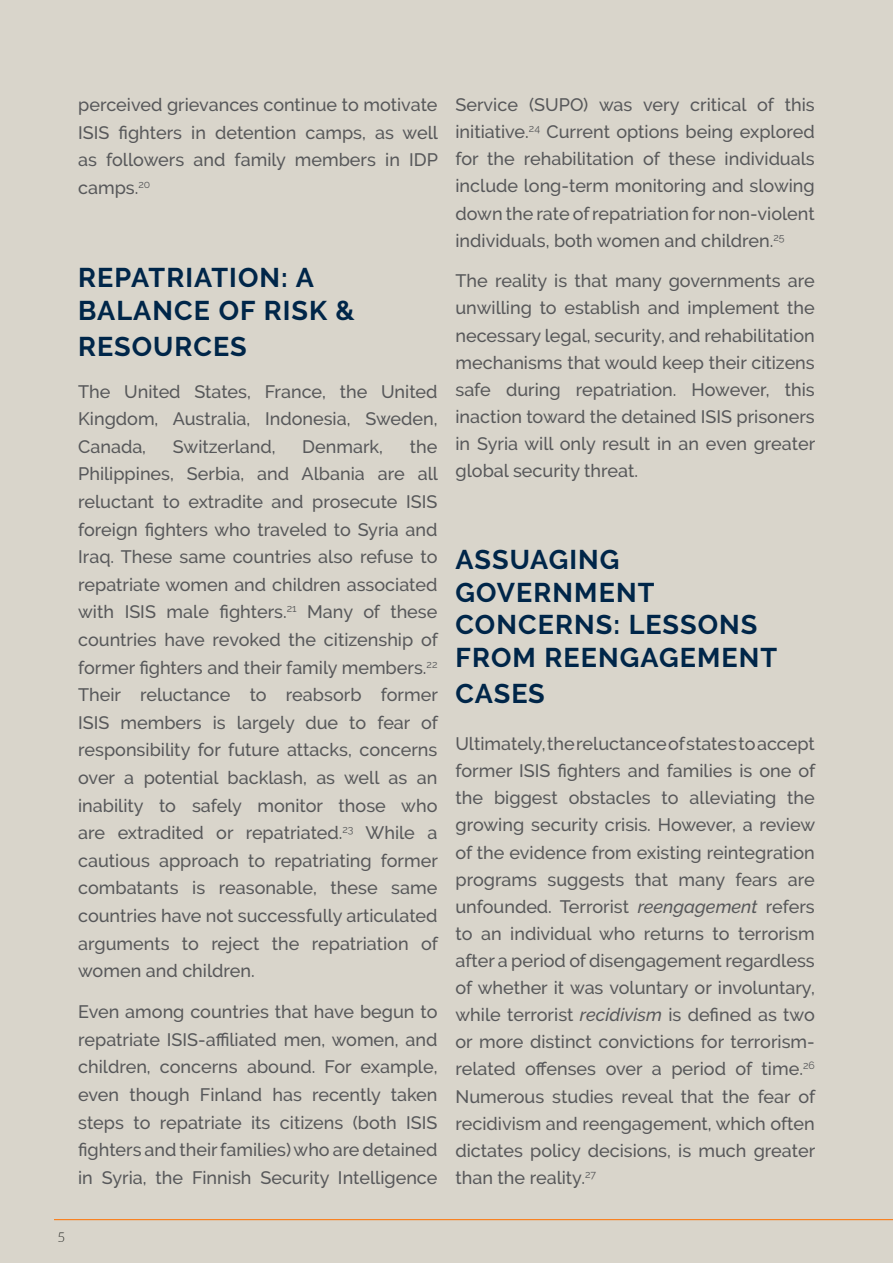
<style>
.page{position:relative;width:893px;height:1263px;background:#d9d5cb}
.page>*{position:absolute;margin:0;border:0;box-sizing:border-box;transform-origin:0 0}
.t1{font:700 27px/32.5px "Raleway";letter-spacing:.04em;color:#002649}
.t2{font:500 18px/27.6px "Raleway";color:#57585a;text-align:justify}
.t3{font:300 13.5px "Lato";color:#262825}
.s1{font-style:italic}
</style>
<div class="page">
<hr style="left:54px;top:1219px;width:839px;height:1px;background:#ff7200">
<p class="t2" style="left:78px;top:91px;width:361px">perceived grievances continue to motivate ISIS fighters in detention camps, as well as followers and family members in IDP camps.<sup>20</sup></p>
<h1 class="t1" style="left:78px;top:261px;width:278px;line-height:33px">REPATRIATION: A<br>BALANCE OF RISK &amp;</h1>
<h1 class="t1" style="left:78px;top:331px;width:170px">RESOURCES</h1>
<p class="t2" style="left:78px;top:377px;width:361px">The United States, France, the United Kingdom, Australia, Indonesia, Sweden, Canada,</p>
<p class="t2" style="left:78px;top:433px;width:361px;text-indent:332px">the Philippines, Serbia, and Albania are all reluctant to extradite and prosecute ISIS foreign fighters who traveled to Syria and Iraq. These same countries also refuse to repatriate women and children associated with ISIS male fighters.<sup>21</sup> Many of these countries have revoked the citizenship of former fighters and their family members.<sup>22<br></sup>Their reluctance to reabsorb former ISIS members is largely due to fear of responsibility for future attacks, concerns over a potential backlash, as well as an inability to safely monitor those who are extradited or repatriated.<sup>23</sup> While a cautious approach to repatriating former combatants is reasonable, these same countries have not successfully articulated arguments to reject the repatriation of women and children.</p>
<p class="t2" style="left:78px;top:998px;width:361px">Even among countries that have begun to repatriate ISIS-affiliated men, women, and children, concerns abound. For example, even though Finland has recently taken steps to repatriate its citizens (both ISIS fighters and their families) who are detained in Syria, the Finnish Security Intelligence</p>
<p class="t2" style="left:173px;top:433px;width:104px">Switzerland,</p>
<p class="t2" style="left:302px;top:433px;width:82px">Denmark,</p>
<p class="t2" style="left:455px;top:91px;width:361px;line-height:27.2px">Service (SUPO) was very critical of this initiative.<sup>24</sup> Current options being explored for the rehabilitation of these individuals include long-term monitoring and slowing down the rate of repatriation for non-violent individuals, both women and children.<sup>25</sup></p>
<p class="t2" style="left:455px;top:267px;width:361px;line-height:27.2px">The reality is that many governments are unwilling to establish and implement the necessary legal, security, and rehabilitation mechanisms that would keep their citizens safe during repatriation. However, this inaction toward the detained ISIS prisoners in Syria will only result in an even greater global security threat.</p>
<h1 class="t1" style="left:455px;top:543px;width:323px">ASSUAGING<br>GOVERNMENT<br>CONCERNS: LESSONS<br>FROM REENGAGEMENT</h1>
<h1 class="t1" style="left:455px;top:677px;width:91px">CASES</h1>
<p class="t2" style="left:455px;top:730px;width:361px;line-height:27.2px">Ultimately, the reluctance of states to accept former ISIS fighters and families is one of the biggest obstacles to alleviating the growing security crisis. However, a review of the evidence from existing reintegration programs suggests that many fears are unfounded. Terrorist <span class="s1">reengagement</span> refers to an individual who returns to terrorism after a period of disengagement regardless of whether it was voluntary or involuntary, while terrorist <span class="s1">recidivism</span> is defined as two or more distinct convictions for terrorism&shy;related offenses over a period of time.<sup>26<br></sup>Numerous studies reveal that the fear of recidivism and reengagement, which often dictates policy decisions, is much greater than the reality.<sup>27</sup></p>
<p class="t3" style="left:58px;top:1228px;width:9px">5</p>
</div>
